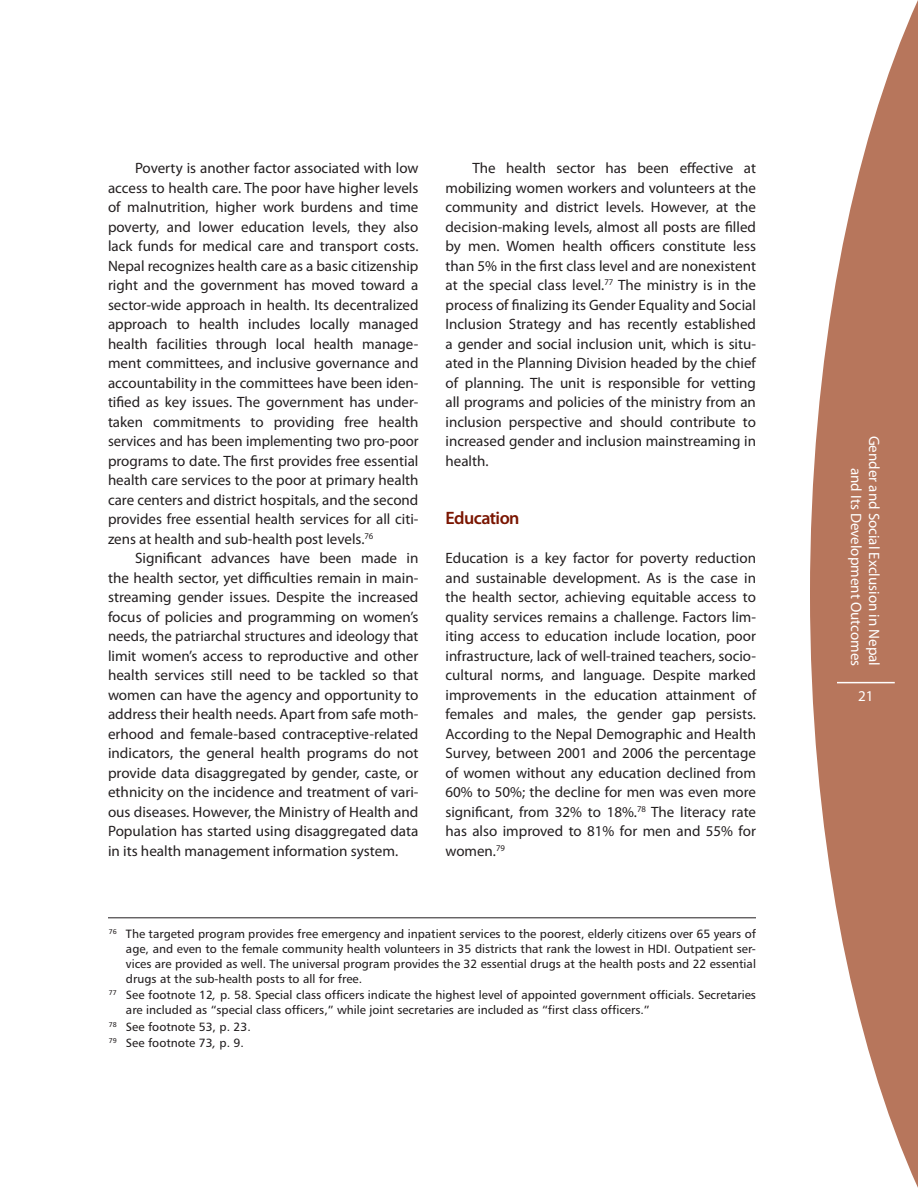
<style>
.page{position:relative;width:918px;height:1188px;background:#fff}
.page>*{position:absolute;margin:0;border:0;box-sizing:border-box;transform-origin:0 0}
.t1{font:600 18px "Myriad Pro";letter-spacing:-.03em;color:#7a1500}
.t2{font:15px/19.5px "Myriad Pro";color:#231f20;text-align:justify}
.t3{font:15px/18px "Myriad Pro";color:#fff;text-align:right}
.t4{font:12px/15px "Humanist 777 BT Roman B";color:#231f20}
.s1{font-family:"Humanist 777 BT Italic B"}
</style>
<div class="page">
<svg style="left:810px;top:0;width:108px;height:1188px;fill:#b7765c"></svg>
<hr style="left:837px;top:682px;width:58px;height:1px;background:#fff">
<hr style="left:108px;top:918px;width:648px;height:1px;background:#231f20">
<p class="t2" style="left:108px;top:159px;width:312px;text-indent:27px">Poverty is another factor associated with low access to health care. The poor have higher levels of malnutrition, higher work burdens and time poverty, and lower education levels, they also lack funds for medical care and transport costs.<br>Nepal recognizes health care as a basic citizenship right and the government has moved toward a sector-wide approach in health. Its decentralized approach to health includes locally managed health facilities through local health manage&shy;ment committees, and inclusive governance and accountability in the committees have been iden&shy;tified as key issues. The government has under&shy;taken commitments to providing free health services and has been implementing two pro-poor programs to date. The first provides free essential health care services to the poor at primary health care centers and district hospitals, and the second provides free essential health services for all citi&shy;zens at health and sub-health post levels.<sup>76</sup></p>
<p class="t2" style="left:108px;top:549px;width:312px;text-indent:27px">Significant advances have been made in the health sector, yet difficulties remain in main&shy;streaming gender issues. Despite the increased focus of policies and programming on women’s needs, the patriarchal structures and ideology that limit women’s access to reproductive and other health services still need to be tackled so that women can have the agency and opportunity to address their health needs. Apart from safe moth&shy;erhood and female-based contraceptive-related indicators, the general health programs do not provide data disaggregated by gender, caste, or ethnicity on the incidence and treatment of vari&shy;ous diseases. However, the Ministry of Health and Population has started using disaggregated data in its health management information system.</p>
<p class="t2" style="left:446px;top:159px;width:312px;text-indent:27px">The health sector has been effective at mobilizing women workers and volunteers at the community and district levels. However, at the decision-making levels, almost all posts are filled by men. Women health officers constitute less than 5% in the first class level and are nonexistent at the special class level.<sup>77</sup> The ministry is in the process of finalizing its Gender Equality and Social Inclusion Strategy and has recently established a gender and social inclusion unit, which is situ&shy;ated in the Planning Division headed by the chief of planning. The unit is responsible for vetting all programs and policies of the ministry from an inclusion perspective and should contribute to increased gender and inclusion mainstreaming in health.</p>
<p class="t1" style="left:446px;top:511px;width:76px">Education</p>
<p class="t2" style="left:445px;top:549px;width:312px">Education is a key factor for poverty reduction and sustainable development. As is the case in the health sector, achieving equitable access to quality services remains a challenge. Factors lim&shy;iting access to education include location, poor infrastructure, lack of well-trained teachers, socio&shy;cultural norms, and language. Despite marked improvements in the education attainment of females and males, the gender gap persists.<br>According to the Nepal Demographic and Health Survey, between 2001 and 2006 the percentage of women without any education declined from 60% to 50%; the decline for men was even more significant, from 32% to 18%.<sup>78</sup> The literacy rate has also improved to 81% for men and 55% for women.<sup>79</sup></p>
<p class="t4" style="left:126px;top:927px;width:632px;text-align:justify;text-indent:-17px"><sup>76</sup> The targeted program provides free emergency and inpatient services to the poorest, elderly citizens over 65 years of age, and even to the female community health volunteers in 35 districts that rank the lowest in HDI. Outpatient ser&shy;vices are provided as well. The universal program provides the 32 essential drugs at the health posts and 22 essential drugs at the sub-health posts to all for free.</p>
<p class="t4" style="left:126px;top:988px;width:631px;text-indent:-17px"><sup>77</sup> See footnote 12<span class="s1">,</span> p. 58. Special class officers indicate the highest level of appointed government officials. Secretaries are included as “special class officers,” while joint secretaries are included as “first class officers.”</p>
<p class="t4" style="left:109px;top:1019px;width:143px;line-height:16.5px"><sup>78</sup> See footnote 53, p. 23.<br><sup>79</sup> See footnote 73<span class="s1">,</span> p. 9.</p>
<p class="t3" style="left:882px;top:436px;width:232px;rotate:90deg">Gender and Social Exclusion in Nepal and Its Development Outcomes</p>
<p class="t3" style="left:858px;top:688px;width:17px">21</p>
</div>
